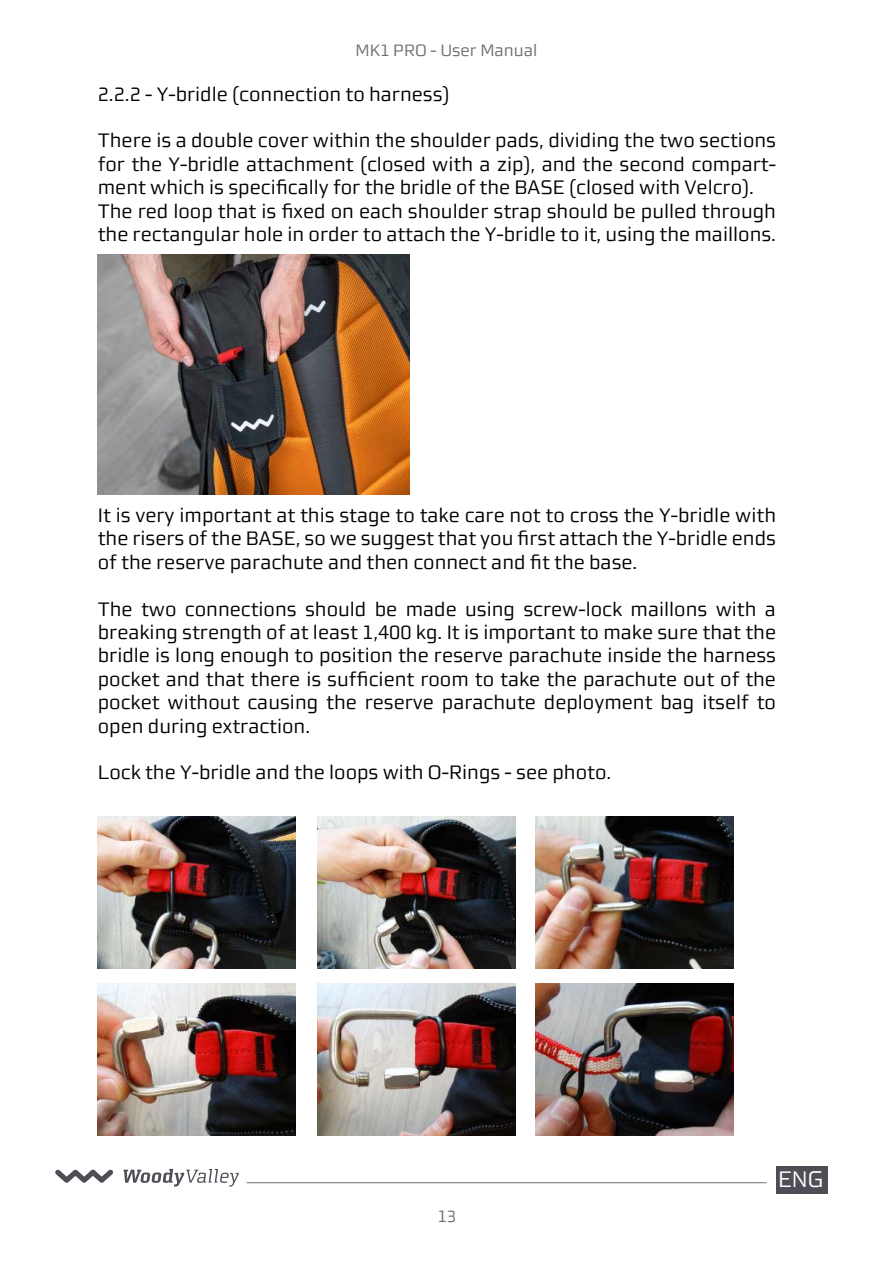
<style>
.page{position:relative;width:893px;height:1263px;background:#fff}
.page>*{position:absolute;margin:0;border:0;box-sizing:border-box;transform-origin:0 0}
.t1{font:22.5px "Morgan Sans Lining";color:#fff}
.t2{font:19.5px/23.4px "Morgan Sans Lining";color:#000;text-align:justify}
.t3{font:16.5px "Morgan Sans Lining";color:#6f6f6e}
</style>
<div class="page">
<hr style="left:247px;top:1182px;width:520px;height:1px;background:#6f6f6e">
<svg style="left:123px;top:1169px;width:116px;height:17px"></svg>
<svg style="left:55px;top:1169px;width:58px;height:14px"></svg>
<div style="left:776px;top:1166px;width:51px;height:28px;background:#4d4e56"></div>
<img style="left:98px;top:983px;width:198px;height:152px">
<img style="left:98px;top:816px;width:198px;height:152px">
<img style="left:535px;top:816px;width:198px;height:152px">
<img style="left:317px;top:816px;width:198px;height:152px">
<img style="left:317px;top:983px;width:198px;height:152px">
<img style="left:98px;top:254px;width:311px;height:241px">
<img style="left:535px;top:983px;width:198px;height:152px">
<p class="t3" style="left:355px;top:44px;width:184px">MK1 PRO - User Manual</p>
<p class="t2" style="left:98px;top:84px;width:353px">2.2.2 - Y-bridle (connection to harness)</p>
<p class="t2" style="left:98px;top:130px;width:680px;text-align:left">There is a double cover within the shoulder pads, dividing the two sections for the Y-bridle attachment (closed with a zip), and the second compart&shy;ment which is specifically for the bridle of the BASE (closed with Velcro).<br>The red loop that is fixed on each shoulder strap should be pulled through the rectangular hole in order to attach the Y-bridle to it, using the maillons.</p>
<p class="t2" style="left:98px;top:505px;width:680px">It is very important at this stage to take care not to cross the Y-bridle with the risers of the BASE, so we suggest that you first attach the Y-bridle ends of the reserve parachute and then connect and fit the base.</p>
<p class="t2" style="left:98px;top:598px;width:680px">The two connections should be made using screw-lock maillons with a breaking strength of at least 1,400 kg. It is important to make sure that the bridle is long enough to position the reserve parachute inside the harness pocket and that there is sufficient room to take the parachute out of the pocket without causing the reserve parachute deployment bag itself to open during extraction.</p>
<p class="t2" style="left:98px;top:762px;width:515px">Lock the Y-bridle and the loops with O-Rings - see photo.</p>
<p class="t3" style="left:437px;top:1209px;width:20px">13</p>
<p class="t1" style="left:778px;top:1170px;width:47px">ENG</p>
</div>
